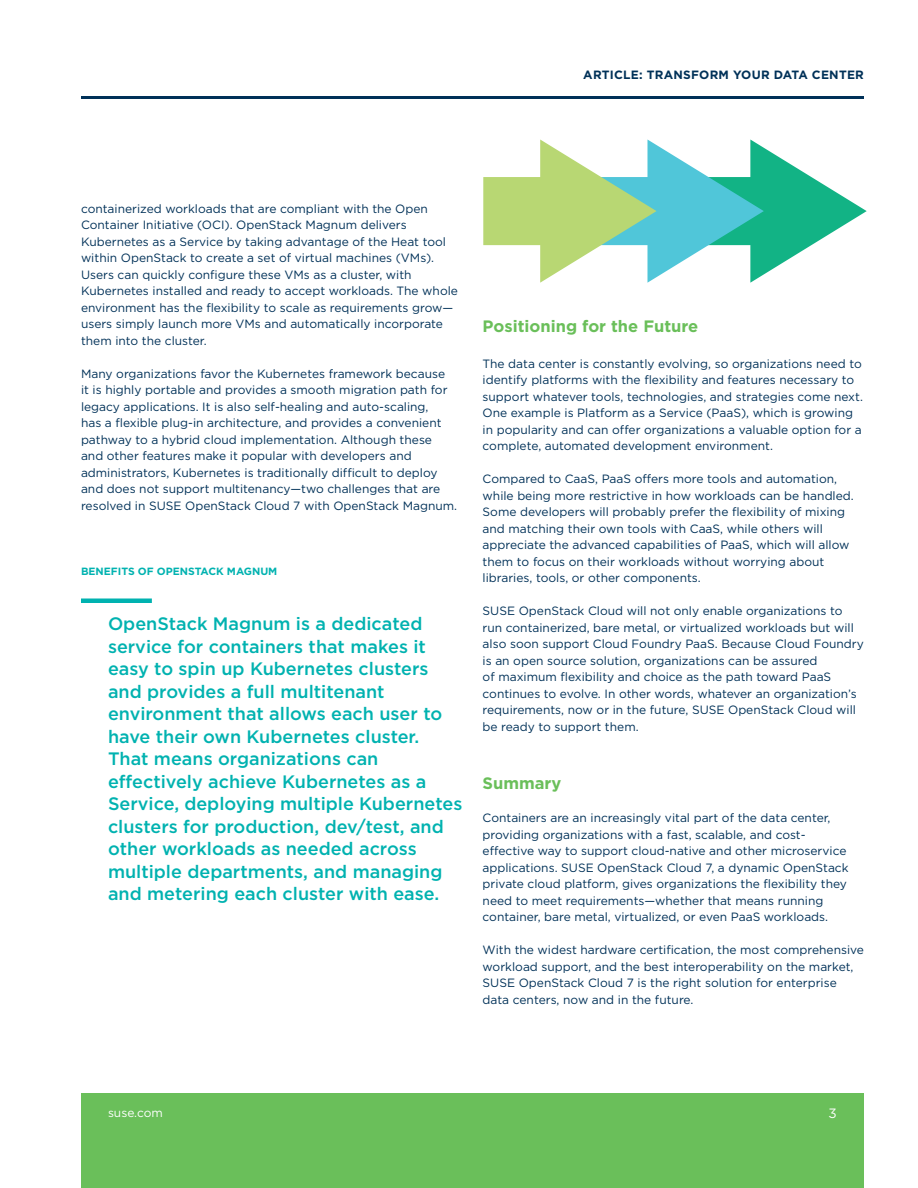
<style>
.page{position:relative;width:918px;height:1188px;background:#fff}
.page>*{position:absolute;margin:0;border:0;box-sizing:border-box;transform-origin:0 0}
.t1{font:500 18px/22.5px "Gotham";color:#00b2b0}
.t2{font:700 16.5px "Gotham";color:#6abf5a}
.t3{font:13.5px "Gotham";color:#fff}
.t4{font:12px/16.5px "Gotham";color:#003158}
.t5{font:700 12px "Gotham";letter-spacing:.02em;color:#003158}
.t6{font:12px "Gotham";color:#fff}
.t7{font:700 10.5px "Gotham";color:#00b2b0}
</style>
<div class="page">
<div style="left:81px;top:1094px;width:783px;height:94px;background:#6abf5a"></div>
<hr style="left:81px;top:96px;width:783px;height:3px;background:#003158">
<svg style="left:483px;top:140px;width:384px;height:143px"></svg>
<div style="left:81px;top:598px;width:71px;height:5px;background:#00b2b0"></div>
<p class="t5" style="left:583px;top:68px;width:282px">ARTICLE: TRANSFORM YOUR DATA CENTER</p>
<p class="t4" style="left:81px;top:200px;width:379px">containerized workloads that are compliant with the Open Container Initiative (OCI). OpenStack Magnum delivers Kubernetes as a Service by taking advantage of the Heat tool within OpenStack to create a set of virtual machines (VMs).<br>Users can quickly configure these VMs as a cluster, with Kubernetes installed and ready to accept workloads. The whole environment has the flexibility to scale as requirements grow— users simply launch more VMs and automatically incorporate them into the cluster.</p>
<p class="t4" style="left:81px;top:365px;width:378px">Many organizations favor the Kubernetes framework because<br>it is highly portable and provides a smooth migration path for legacy applications. It is also self-healing and auto-scaling,<br>has a flexible plug-in architecture, and provides a convenient pathway to a hybrid cloud implementation. Although these and other features make it popular with developers and administrators, Kubernetes is traditionally difficult to deploy and does not support multitenancy—two challenges that are resolved in SUSE OpenStack Cloud 7 with OpenStack Magnum.</p>
<p class="t7" style="left:81px;top:565px;width:198px">BENEFITS OF OPENSTACK MAGNUM</p>
<p class="t1" style="left:108px;top:612px;width:356px">OpenStack Magnum is a dedicated service for containers that makes it easy to spin up Kubernetes clusters and provides a full multitenant environment that allows each user to have their own Kubernetes cluster.<br>That means organizations can effectively achieve Kubernetes as a Service, deploying multiple Kubernetes clusters for production, dev/test, and other workloads as needed across multiple departments, and managing and metering each cluster with ease.</p>
<h2 class="t2" style="left:483px;top:316px;width:217px">Positioning for the Future</h2>
<p class="t4" style="left:483px;top:355px;width:382px">The data center is constantly evolving, so organizations need to identify platforms with the flexibility and features necessary to support whatever tools, technologies, and strategies come next.<br>One example is Platform as a Service (PaaS), which is growing in popularity and can offer organizations a valuable option for a complete, automated development environment.</p>
<p class="t4" style="left:483px;top:470px;width:373px">Compared to CaaS, PaaS offers more tools and automation, while being more restrictive in how workloads can be handled.<br>Some developers will probably prefer the flexibility of mixing and matching their own tools with CaaS, while others will appreciate the advanced capabilities of PaaS, which will allow them to focus on their workloads without worrying about libraries, tools, or other components.</p>
<p class="t4" style="left:483px;top:602px;width:383px">SUSE OpenStack Cloud will not only enable organizations to run containerized, bare metal, or virtualized workloads but will also soon support Cloud Foundry PaaS. Because Cloud Foundry is an open source solution, organizations can be assured<br>of maximum flexibility and choice as the path toward PaaS continues to evolve. In other words, whatever an organization’s requirements, now or in the future, SUSE OpenStack Cloud will be ready to support them.</p>
<h2 class="t2" style="left:483px;top:774px;width:80px">Summary</h2>
<p class="t4" style="left:483px;top:809px;width:368px">Containers are an increasingly vital part of the data center, providing organizations with a fast, scalable, and cost&shy;effective way to support cloud-native and other microservice applications. SUSE OpenStack Cloud 7, a dynamic OpenStack private cloud platform, gives organizations the flexibility they need to meet requirements—whether that means running container, bare metal, virtualized, or even PaaS workloads.</p>
<p class="t4" style="left:483px;top:941px;width:383px">With the widest hardware certification, the most comprehensive workload support, and the best interoperability on the market, SUSE OpenStack Cloud 7 is the right solution for enterprise data centers, now and in the future.</p>
<p class="t6" style="left:108px;top:1106px;width:56px">suse.com</p>
<p class="t3" style="left:828px;top:1106px;width:10px">3</p>
</div>
